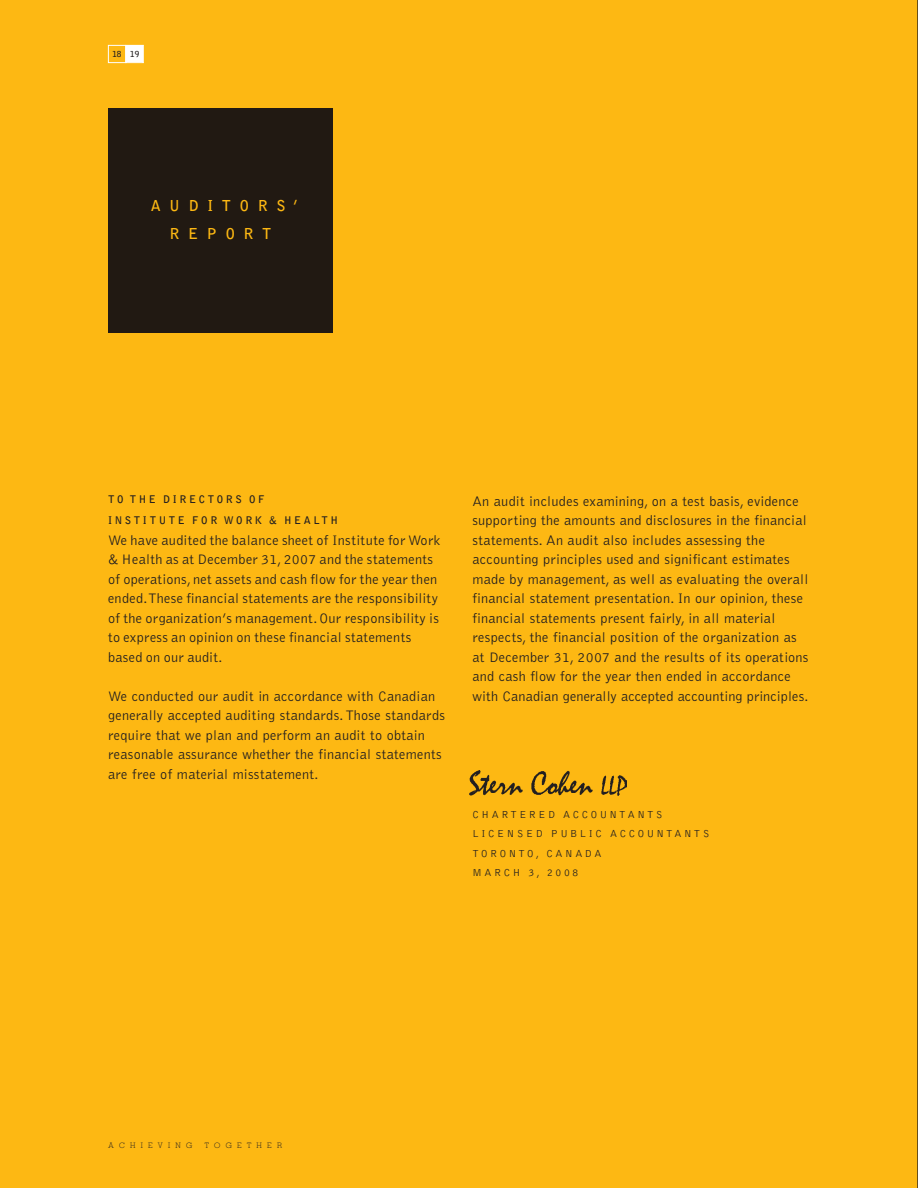
<style>
.page{position:relative;width:918px;height:1188px;background:#fdb813}
.page>*{position:absolute;margin:0;border:0;box-sizing:border-box;transform-origin:0 0}
.t1{font:700 15px/28.5px "Bell Gothic";letter-spacing:.58em;color:#fdb813;text-align:center}
.t2{font:300 14.25px/19.5px "Bell Gothic";letter-spacing:.02em;color:#231f20}
.t3{font:300 10.5px/19.5px "Bell Gothic";letter-spacing:.25em;color:#231f20}
.t4{font:700 10.5px/20.7px "Bell Gothic";letter-spacing:.25em;color:#231f20}
.t5{font:700 8.25px "Bell Gothic";color:#231f20}
.t6{font:300 7.5px "Memphis";letter-spacing:.7em;color:#231f20}
</style>
<div class="page">
<div style="left:126px;top:46px;width:17px;height:16px;background:#fff"></div>
<div style="left:126px;top:45px;width:18px;height:18px;border:1px solid #fff"></div>
<div style="left:108px;top:45px;width:18px;height:18px;border:1px solid #fff"></div>
<div style="left:108px;top:108px;width:225px;height:225px;background:#211912"></div>
<img style="left:469px;top:771px;width:158px;height:24px">
<p class="t5" style="left:112px;top:51px;width:28px">18 19</p>
<p class="t1" style="left:151px;top:192px;width:148px">AUDITORS’<br>REPORT</p>
<p class="t4" style="left:108px;top:489px;width:231px">TO THE DIRECTORS OF<br>INSTITUTE FOR WORK &amp; HEALTH</p>
<p class="t2" style="left:108px;top:531px;width:334px">We have audited the balance sheet of Institute for Work &amp; Health as at December 31, 2007 and the statements of operations, net assets and cash flow for the year then ended. These financial statements are the responsibility of the organization’s management. Our responsibility is to express an opinion on these financial statements based on our audit.</p>
<p class="t2" style="left:108px;top:687px;width:338px">We conducted our audit in accordance with Canadian generally accepted auditing standards. Those standards require that we plan and perform an audit to obtain reasonable assurance whether the financial statements are free of material misstatement.</p>
<p class="t2" style="left:473px;top:492px;width:338px">An audit includes examining, on a test basis, evidence supporting the amounts and disclosures in the financial statements. An audit also includes assessing the accounting principles used and significant estimates made by management, as well as evaluating the overall financial statement presentation. In our opinion, these financial statements present fairly, in all material respects, the financial position of the organization as at December 31, 2007 and the results of its operations and cash flow for the year then ended in accordance with Canadian generally accepted accounting principles.</p>
<p class="t3" style="left:472px;top:805px;width:238px">CHARTERED ACCOUNTANTS<br>LICENSED PUBLIC ACCOUNTANTS<br>TORONTO, CANADA<br>MARCH 3, 2008</p>
<p class="t6" style="left:108px;top:1143px;width:86px">ACHIEVING</p>
<p class="t6" style="left:205px;top:1143px;width:79px">TOGETHER</p>
</div>
